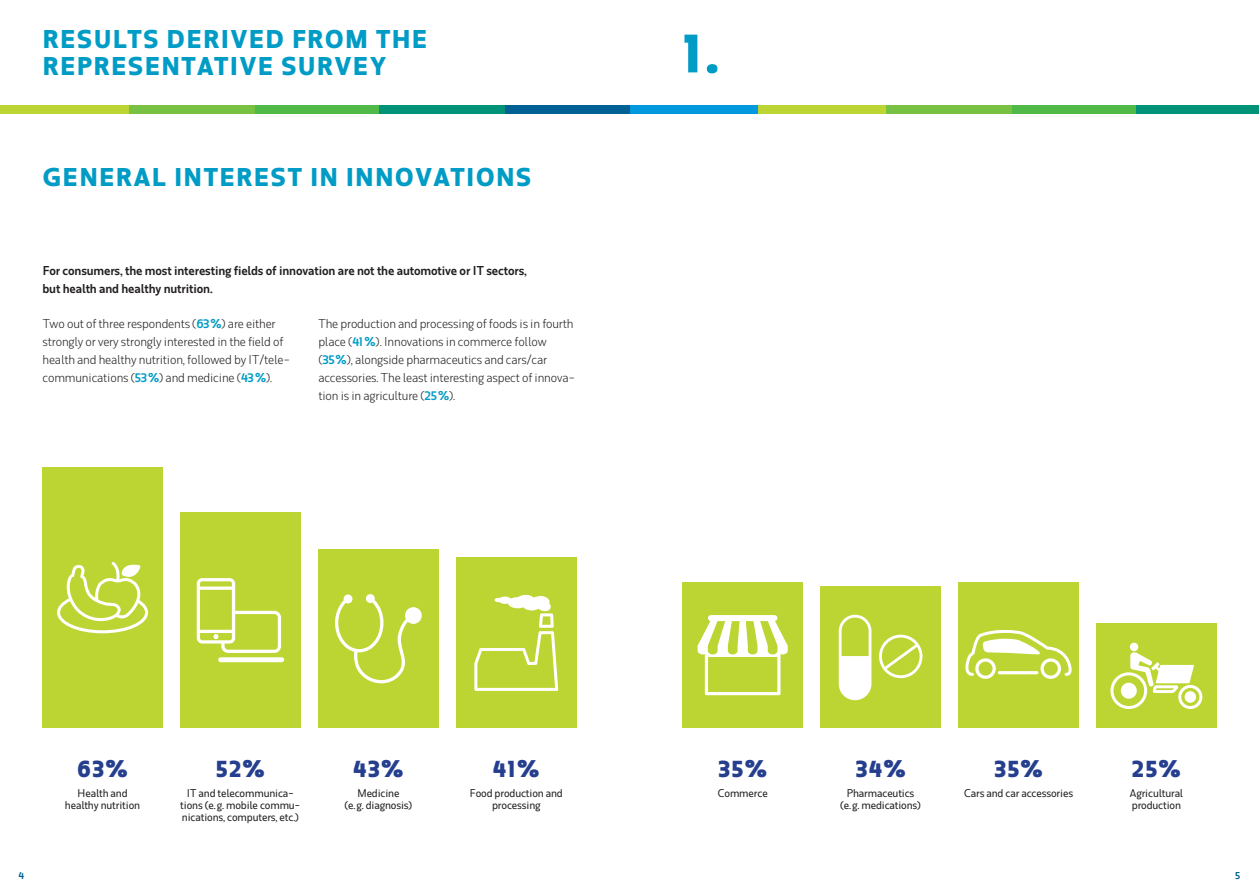
<style>
.page{position:relative;width:1259px;height:893px;background:#fff}
.page>*{position:absolute;margin:0;border:0;box-sizing:border-box;transform-origin:0 0}
.t1{font:700 52.5px "Rum Sans";color:#009cc5}
.t2{font:700 24px/27.2px "Rum Sans";letter-spacing:.075em;color:#009cc5}
.t3{font:700 22.5px "Rum Sans";letter-spacing:.05em;color:#253f8e}
.t4{font:300 12px/17.9px "Rum Sans";letter-spacing:-.01em;color:#231f20}
.t5{font:600 12px/17.9px "Rum Sans";letter-spacing:-.01em;color:#231f20}
.t6{font:10.5px/12px "Rum Sans";letter-spacing:-.01em;color:#231f20;text-align:center}
.t7{font:600 9.75px "Rum Sans";color:#006294}
.s1{font-weight:600;color:#009cc5}
</style>
<div class="page">
<div style="left:505px;top:105px;width:125px;height:9px;background:#006294"></div>
<div style="left:254px;top:105px;width:125px;height:9px;background:#51b948"></div>
<div style="left:379px;top:105px;width:126px;height:9px;background:#009378"></div>
<div style="left:0;top:105px;width:129px;height:9px;background:#bcd533"></div>
<div style="left:129px;top:105px;width:125px;height:9px;background:#79c142"></div>
<div style="left:630px;top:105px;width:128px;height:9px;background:#09d"></div>
<div style="left:1011px;top:105px;width:125px;height:9px;background:#51b948"></div>
<div style="left:1136px;top:105px;width:123px;height:9px;background:#009378"></div>
<div style="left:758px;top:105px;width:128px;height:9px;background:#bcd533"></div>
<div style="left:886px;top:105px;width:125px;height:9px;background:#79c142"></div>
<div style="left:43px;top:467px;width:120px;height:261px;background:#bcd533"></div>
<svg style="left:57px;top:562px;width:91px;height:71px"></svg>
<div style="left:682px;top:582px;width:120px;height:146px;background:#bcd533"></div>
<svg style="left:697px;top:615px;width:91px;height:80px"></svg>
<div style="left:180px;top:512px;width:120px;height:216px;background:#bcd533"></div>
<div style="left:218px;top:657px;width:66px;height:5px;background:#fff;border-radius:2px"></div>
<svg style="left:197px;top:578px;width:84px;height:75px"></svg>
<div style="left:820px;top:587px;width:120px;height:141px;background:#bcd533"></div>
<svg style="left:838px;top:615px;width:33px;height:85px"></svg>
<svg style="left:879px;top:635px;width:43px;height:43px"></svg>
<div style="left:318px;top:549px;width:120px;height:179px;background:#bcd533"></div>
<svg style="left:335px;top:594px;width:87px;height:89px"></svg>
<div style="left:958px;top:582px;width:120px;height:146px;background:#bcd533"></div>
<svg style="left:965px;top:629px;width:107px;height:50px"></svg>
<hr style="left:998px;top:671px;width:40px;height:3px;background:#fff;border-radius:2px">
<div style="left:456px;top:558px;width:120px;height:170px;background:#bcd533"></div>
<svg style="left:474px;top:595px;width:84px;height:96px"></svg>
<div style="left:1096px;top:624px;width:120px;height:104px;background:#bcd533"></div>
<div style="left:1130px;top:643px;width:8px;height:8px;background:#fff;border-radius:50%"></div>
<svg style="left:1110px;top:652px;width:92px;height:57px"></svg>
<h2 class="t2" style="left:43px;top:25px;width:383px">RESULTS DERIVED FROM THE<br>REPRESENTATIVE SURVEY</h2>
<h2 class="t2" style="left:43px;top:163px;width:490px">GENERAL INTEREST IN INNOVATIONS</h2>
<p class="t5" style="left:43px;top:261px;width:486px">For consumers, the most interesting fields of innovation are not the automotive or IT sectors, but health and healthy nutrition.</p>
<p class="t4" style="left:43px;top:315px;width:249px">Two out of three respondents (<span class="s1">63%</span>) are either strongly or very strongly interested in the field of health and healthy nutrition, followed by IT/tele&shy;communications (<span class="s1">53%</span>) and medicine (<span class="s1">43%</span>).</p>
<p class="t4" style="left:318px;top:315px;width:258px">The production and processing of foods is in fourth place (<span class="s1">41%</span>). Innovations in commerce follow (<span class="s1">35%</span>), alongside pharmaceutics and cars/car accessories. The least interesting aspect of innova&shy;tion is in agriculture (<span class="s1">25%</span>).</p>
<h1 class="t1" style="left:682px;top:20px;width:38px">1.</h1>
<h3 class="t3" style="left:77px;top:754px;width:52px">63%</h3>
<p class="t6" style="left:65px;top:787px;width:77px">H ealth and healthy nutrition</p>
<h3 class="t3" style="left:216px;top:754px;width:50px">52%</h3>
<p class="t6" style="left:180px;top:787px;width:122px">IT and telecommunica&shy;tions (e.g. mobile commu&shy;nications, computers, etc.)</p>
<h3 class="t3" style="left:353px;top:754px;width:52px">43%</h3>
<p class="t6" style="left:344px;top:787px;width:69px">Medicine<br>(e.g. diagnosis)</p>
<h3 class="t3" style="left:493px;top:754px;width:48px">41%</h3>
<p class="t6" style="left:470px;top:787px;width:94px">Food production and processing</p>
<h3 class="t3" style="left:718px;top:754px;width:50px">35%</h3>
<p class="t6" style="left:718px;top:787px;width:52px">Commerce</p>
<h3 class="t3" style="left:855px;top:754px;width:52px">34%</h3>
<p class="t6" style="left:840px;top:787px;width:82px">Pharmaceutics (e.g. medications)</p>
<h3 class="t3" style="left:994px;top:754px;width:50px">35%</h3>
<p class="t6" style="left:964px;top:787px;width:110px">Cars and car accessories</p>
<h3 class="t3" style="left:1132px;top:754px;width:50px">25%</h3>
<p class="t6" style="left:1129px;top:787px;width:55px;text-align:left">Agricultural production</p>
<p class="t7" style="left:18px;top:867px;width:7px">4</p>
<p class="t7" style="left:1235px;top:867px;width:6px">5</p>
</div>
